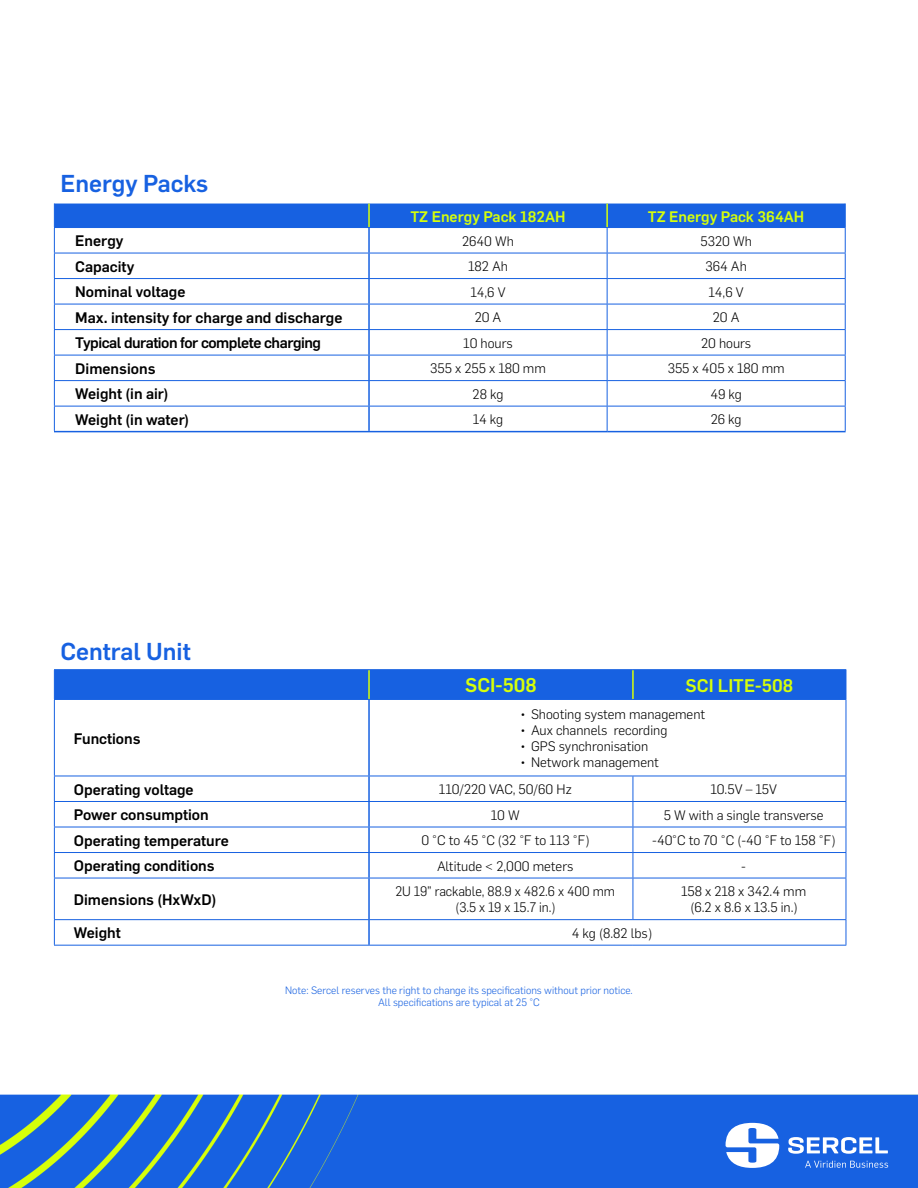
<style>
.page{position:relative;width:918px;height:1188px;background:#fff}
.page>*{position:absolute;margin:0;border:0;box-sizing:border-box;transform-origin:0 0}
.Titre_de_specification_cyan_100{font:500 24px "Flama";color:#1761e1}
.t1{font:500 19.5px "Flama";color:#d6ff0a}
.t2{font:500 18px "Flama";color:#d6ff0a}
.table_body{font:500 15px "Flama";color:#000}
.t3{font:500 15px "Flama";color:#d6ff0a}
.table_body-2{font:500 15px "Flama";letter-spacing:-.03em;color:#000}
.t4{font:300 13.5px "Flama";color:#000}
.t5{font:300 10.5px "Flama";color:#1761e1}
</style>
<div class="page">
<div style="left:0;top:1094px;width:918px;height:94px;background:#1761e1"></div>
<svg style="left:788px;top:1137px;width:100px;height:17px"></svg>
<svg style="left:726px;top:1123px;width:53px;height:45px"></svg>
<svg style="left:805px;top:1161px;width:83px;height:7px"></svg>
<hr style="left:54px;top:669px;width:315px;height:1px;background:#1761e1">
<hr style="left:369px;top:669px;width:264px;height:1px;background:#1761e1">
<hr style="left:633px;top:669px;width:213px;height:1px;background:#1761e1">
<div style="left:54px;top:670px;width:793px;height:29px;background:#1761e1"></div>
<hr style="left:54px;top:700px;width:1px;height:76px;background:#1761e1">
<hr style="left:54px;top:699px;width:315px;height:1px;background:#1761e1">
<hr style="left:368px;top:700px;width:2px;height:76px;background:#1761e1">
<hr style="left:369px;top:699px;width:264px;height:1px;background:#1761e1">
<hr style="left:633px;top:699px;width:213px;height:1px;background:#1761e1">
<hr style="left:846px;top:700px;width:1px;height:76px;background:#1761e1">
<hr style="left:54px;top:776px;width:315px;height:1px;background:#1761e1">
<hr style="left:368px;top:776px;width:2px;height:25px;background:#1761e1">
<hr style="left:369px;top:776px;width:264px;height:1px;background:#1761e1">
<hr style="left:633px;top:776px;width:213px;height:1px;background:#1761e1">
<hr style="left:54px;top:801px;width:315px;height:1px;background:#1761e1">
<hr style="left:368px;top:802px;width:2px;height:25px;background:#1761e1">
<hr style="left:369px;top:801px;width:264px;height:1px;background:#1761e1">
<hr style="left:633px;top:801px;width:213px;height:1px;background:#1761e1">
<hr style="left:54px;top:827px;width:315px;height:1px;background:#1761e1">
<hr style="left:368px;top:827px;width:2px;height:25px;background:#1761e1">
<hr style="left:369px;top:827px;width:264px;height:1px;background:#1761e1">
<hr style="left:633px;top:827px;width:213px;height:1px;background:#1761e1">
<svg style="left:54px;top:776px;width:1px;height:102px"></svg>
<hr style="left:54px;top:878px;width:1px;height:41px;background:#1761e1">
<svg style="left:54px;top:920px;width:1px;height:25px"></svg>
<hr style="left:54px;top:852px;width:315px;height:1px;background:#1761e1">
<hr style="left:54px;top:878px;width:315px;height:1px;background:#1761e1">
<hr style="left:54px;top:919px;width:315px;height:1px;background:#1761e1">
<hr style="left:54px;top:945px;width:315px;height:1px;background:#1761e1">
<hr style="left:368px;top:853px;width:2px;height:25px;background:#1761e1">
<hr style="left:368px;top:878px;width:2px;height:41px;background:#1761e1">
<hr style="left:368px;top:920px;width:2px;height:25px;background:#1761e1">
<hr style="left:369px;top:852px;width:264px;height:1px;background:#1761e1">
<hr style="left:369px;top:878px;width:264px;height:1px;background:#1761e1">
<hr style="left:369px;top:919px;width:264px;height:1px;background:#1761e1">
<hr style="left:369px;top:945px;width:264px;height:1px;background:#1761e1">
<hr style="left:633px;top:945px;width:213px;height:1px;background:#1761e1">
<svg style="left:633px;top:776px;width:1px;height:102px"></svg>
<hr style="left:633px;top:878px;width:1px;height:41px;background:#1761e1">
<hr style="left:633px;top:852px;width:213px;height:1px;background:#1761e1">
<svg style="left:846px;top:776px;width:1px;height:102px"></svg>
<hr style="left:846px;top:878px;width:1px;height:41px;background:#1761e1">
<svg style="left:846px;top:920px;width:1px;height:25px"></svg>
<hr style="left:633px;top:878px;width:213px;height:1px;background:#1761e1">
<hr style="left:633px;top:919px;width:213px;height:1px;background:#1761e1">
<svg style="left:54px;top:204px;width:792px;height:227px"></svg>
<hr style="left:54px;top:431px;width:315px;height:1px;background:#1761e1">
<hr style="left:369px;top:431px;width:238px;height:1px;background:#1761e1">
<hr style="left:607px;top:431px;width:239px;height:1px;background:#1761e1">
<p class="Titre_de_specification_cyan_100" style="left:60px;top:165px;width:150px">Energy Packs</p>
<p class="t3" style="left:411px;top:205px;width:156px">TZ Energy Pack 182AH</p>
<p class="t3" style="left:648px;top:205px;width:158px">TZ Energy Pack 364AH</p>
<p class="table_body" style="left:75px;top:230px;width:50px">Energy</p>
<p class="t4" style="left:462px;top:231px;width:53px">2640 Wh</p>
<p class="t4" style="left:701px;top:231px;width:53px">5320 Wh</p>
<p class="table_body" style="left:75px;top:255px;width:61px">Capacity</p>
<p class="t4" style="left:468px;top:256px;width:41px">182 Ah</p>
<p class="t4" style="left:705px;top:256px;width:43px">364 Ah</p>
<p class="table_body" style="left:75px;top:281px;width:112px">Nominal voltage</p>
<p class="t4" style="left:471px;top:282px;width:37px">14,6 V</p>
<p class="t4" style="left:709px;top:282px;width:37px">14,6 V</p>
<p class="table_body" style="left:75px;top:306px;width:269px">Max. intensity for charge and discharge</p>
<p class="t4" style="left:475px;top:307px;width:28px">20 A</p>
<p class="t4" style="left:713px;top:307px;width:28px">20 A</p>
<p class="table_body-2" style="left:75px;top:332px;width:247px">Typical duration for complete charging</p>
<p class="t4" style="left:463px;top:333px;width:51px">10 hours</p>
<p class="t4" style="left:701px;top:333px;width:52px">20 hours</p>
<p class="table_body" style="left:75px;top:357px;width:82px">Dimensions</p>
<p class="t4" style="left:430px;top:358px;width:117px">355 x 255 x 180 mm</p>
<p class="t4" style="left:668px;top:358px;width:118px">355 x 405 x 180 mm</p>
<p class="table_body" style="left:75px;top:383px;width:95px">Weight (in air)</p>
<p class="t4" style="left:473px;top:384px;width:32px">28 kg</p>
<p class="t4" style="left:710px;top:384px;width:33px">49 kg</p>
<p class="table_body" style="left:75px;top:408px;width:116px">Weight (in water)</p>
<p class="t4" style="left:473px;top:409px;width:32px">14 kg</p>
<p class="t4" style="left:711px;top:409px;width:32px">26 kg</p>
<p class="Titre_de_specification_cyan_100" style="left:60px;top:633px;width:132px">Central Unit</p>
<p class="table_body" style="left:74px;top:727px;width:68px">Functions</p>
<p class="t1" style="left:465px;top:671px;width:73px">SCI-508</p>
<p class="t2" style="left:686px;top:672px;width:109px">SCI LITE-508</p>
<p class="t4" style="left:521px;top:704px;width:186px">• Shooting system management</p>
<p class="t4" style="left:521px;top:720px;width:148px">• Aux channels recording</p>
<p class="t4" style="left:521px;top:736px;width:129px">• GPS synchronisation</p>
<p class="t4" style="left:521px;top:752px;width:140px">• Network management</p>
<p class="table_body" style="left:74px;top:778px;width:121px">Operating voltage</p>
<p class="t4" style="left:439px;top:779px;width:134px">110/220 VAC, 50/60 Hz</p>
<p class="t4" style="left:710px;top:779px;width:68px">10.5V – 15V</p>
<p class="table_body" style="left:74px;top:804px;width:136px">Power consumption</p>
<p class="t4" style="left:491px;top:805px;width:30px">10 W</p>
<p class="t4" style="left:664px;top:805px;width:161px">5 W with a single transverse</p>
<p class="table_body" style="left:74px;top:829px;width:157px">Operating temperature</p>
<p class="t4" style="left:421px;top:830px;width:169px">0 °C to 45 °C (32 °F to 113 °F)</p>
<p class="t4" style="left:652px;top:830px;width:185px">-40°C to 70 °C (-40 °F to 158 °F)</p>
<p class="table_body" style="left:74px;top:855px;width:142px">Operating conditions</p>
<p class="t4" style="left:437px;top:856px;width:138px">Altitude &lt; 2,000 meters</p>
<p class="t4" style="left:741px;top:856px;width:6px">-</p>
<p class="table_body" style="left:74px;top:888px;width:144px">Dimensions (HxWxD)</p>
<p class="t4" style="left:395px;top:881px;width:221px">2U 19” rackable, 88.9 x 482.6 x 400 mm</p>
<p class="t4" style="left:456px;top:897px;width:101px">(3.5 x 19 x 15.7 in.)</p>
<p class="t4" style="left:681px;top:881px;width:127px">158 x 218 x 342.4 mm</p>
<p class="t4" style="left:690px;top:897px;width:108px">(6.2 x 8.6 x 13.5 in.)</p>
<p class="table_body" style="left:74px;top:922px;width:48px">Weight</p>
<p class="t4" style="left:572px;top:923px;width:81px">4 kg (8.82 lbs)</p>
<p class="t5" style="left:285px;top:982px;width:349px">Note: Sercel reserves the right to change its specifications without prior notice.</p>
<p class="t5" style="left:378px;top:995px;width:163px">All specifications are typical at 25 °C</p>
</div>
